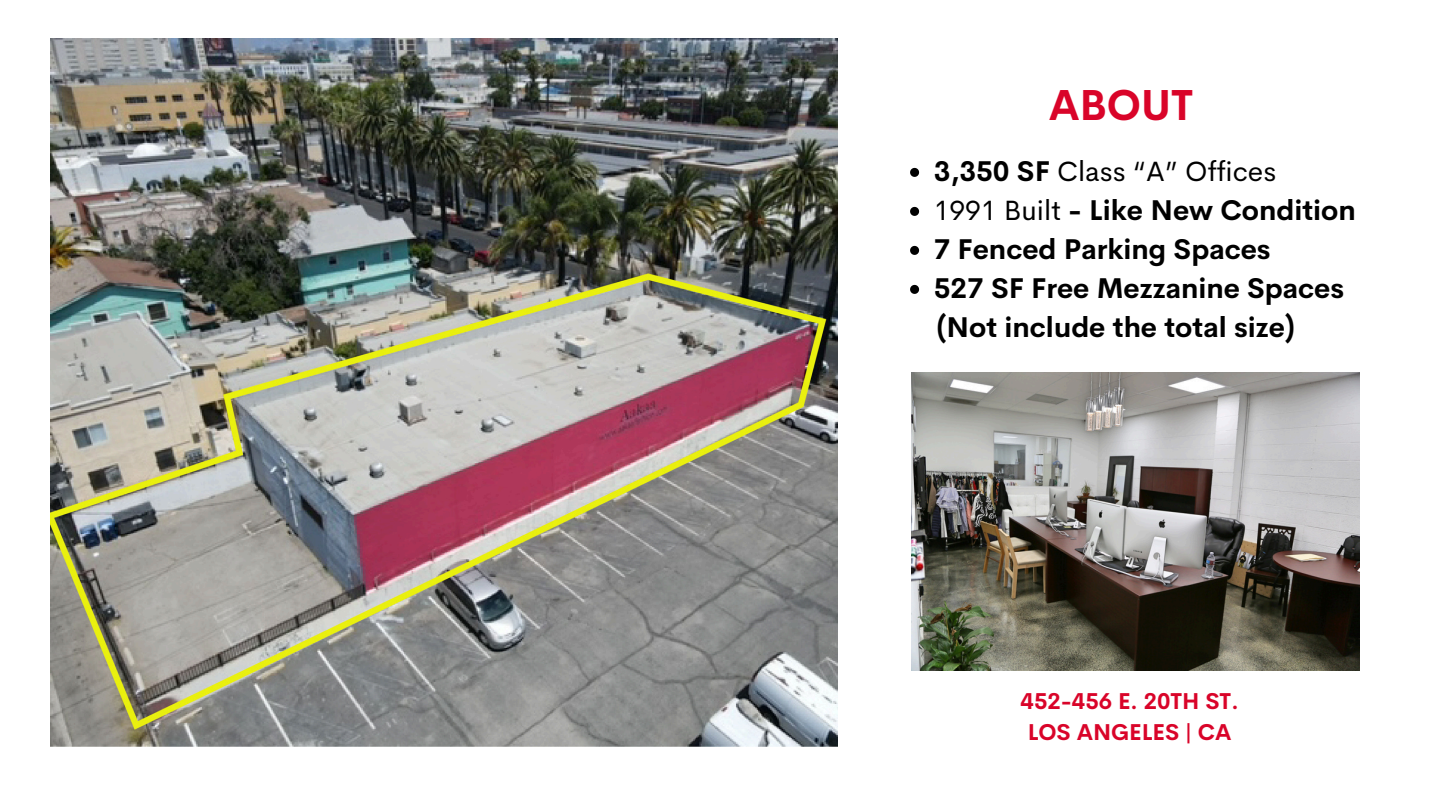
<style>
.page{position:relative;width:1440px;height:810px;background:#fff}
.page>*{position:absolute;margin:0;border:0;box-sizing:border-box;transform-origin:0 0}
.t1{font:700 42.5px "Cerebri Sans";color:#d90429}
.t2{font:700 28px "Cerebri Sans";color:#000}
.t3{font:28px "Cerebri Sans";color:#000}
.t4{font:700 22.5px "Cerebri Sans";color:#d90429}
.s1{font-weight:700}
.s2{font-weight:400}
</style>
<div class="page">
<img style="left:50px;top:38px;width:788px;height:708px">
<img style="left:912px;top:372px;width:447px;height:299px">
<svg style="left:910px;top:168px;width:9px;height:9px"></svg>
<svg style="left:910px;top:207px;width:9px;height:9px"></svg>
<svg style="left:910px;top:246px;width:9px;height:9px"></svg>
<svg style="left:910px;top:285px;width:9px;height:9px"></svg>
<p class="t1" style="left:1049px;top:78px;width:146px">ABOUT</p>
<h1 class="t3" style="left:934px;top:153px;width:344px"><span class="s1">3,350 SF</span> Class “A” Offices</h1>
<p class="t2" style="left:934px;top:192px;width:424px"><span class="s2">1991 Built</span> - Like New Condition</p>
<p class="t2" style="left:934px;top:231px;width:339px">7 Fenced Parking Spaces</p>
<p class="t2" style="left:934px;top:270px;width:412px">527 SF Free Mezzanine Spaces</p>
<p class="t2" style="left:937px;top:309px;width:359px">(Not include the total size)</p>
<h2 class="t4" style="left:1021px;top:687px;width:219px">452-456 E. 20TH ST.</h2>
<p class="t4" style="left:1028px;top:718px;width:205px">LOS ANGELES | CA</p>
</div>
